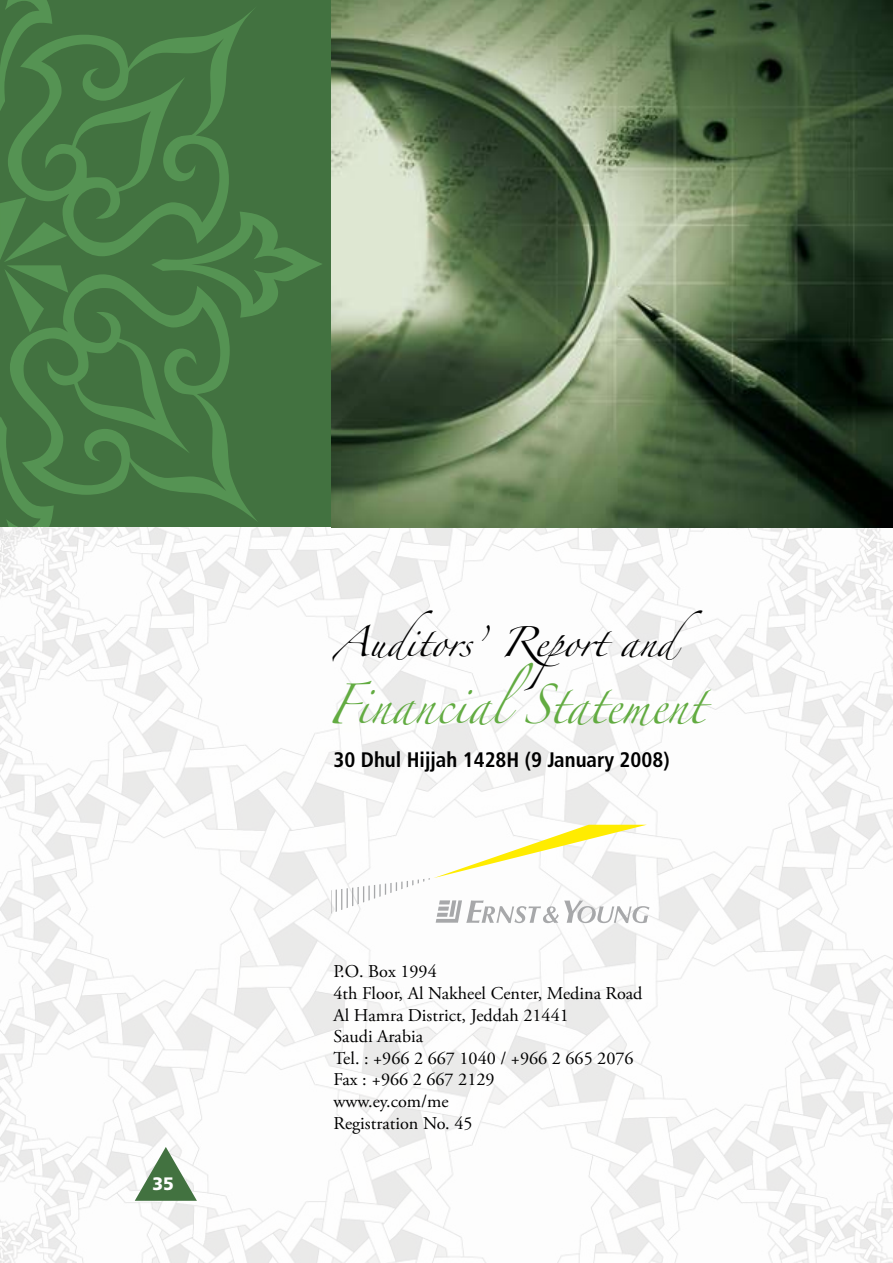
<style>
.page{position:relative;width:893px;height:1263px;background:#fff}
.page>*{position:absolute;margin:0;border:0;box-sizing:border-box;transform-origin:0 0}
.t1{font:36px "Zapfino";color:#62ab41;scale:.9 1}
.t2{font:27px "Zapfino";color:#000}
.t3{font:700 condensed 21px "Frutiger";color:#000}
.t4{font:18px/21.6px "Adobe Garamond Pro";color:#000}
.t5{font:900 18px "Frutiger";color:#fff}
</style>
<div class="page">
<img style="left:0;top:526px;width:893px;height:737px">
<svg style="left:135px;top:1147px;width:62px;height:54px"></svg>
<div style="left:0;top:0;width:893px;height:526px;background:#427240"></div>
<svg style="left:0;top:417px;width:51px;height:109px"></svg>
<svg style="left:10px;top:274px;width:247px;height:248px"></svg>
<svg style="left:151px;top:215px;width:171px;height:103px"></svg>
<svg style="left:0;top:201px;width:68px;height:131px"></svg>
<svg style="left:8px;top:8px;width:249px;height:248px"></svg>
<svg style="left:0;top:0;width:52px;height:113px"></svg>
<img style="left:332px;top:0;width:561px;height:527px">
<svg style="left:332px;top:825px;width:317px;height:106px"></svg>
<p class="t5" style="left:153px;top:1172px;width:23px">35</p>
<h2 class="t2" style="left:333px;top:631px;width:371px">Auditors’ Report and</h2>
<h1 class="t1" style="left:327px;top:689px;width:420px">FinancialStatement</h1>
<p class="t3" style="left:333px;top:748px;width:338px">30 Dhul Hijjah 1428H (9 January 2008)</p>
<p class="t4" style="left:333px;top:961px;width:311px">P.O. Box 1994<br>4th Floor, Al Nakheel Center, Medina Road<br>Al Hamra District, Jeddah 21441<br>Saudi Arabia<br>Tel. : +966 2 667 1040 / +966 2 665 2076<br>Fax : +966 2 667 2129<br>www.ey.com/me<br>Registration No. 45</p>
</div>
